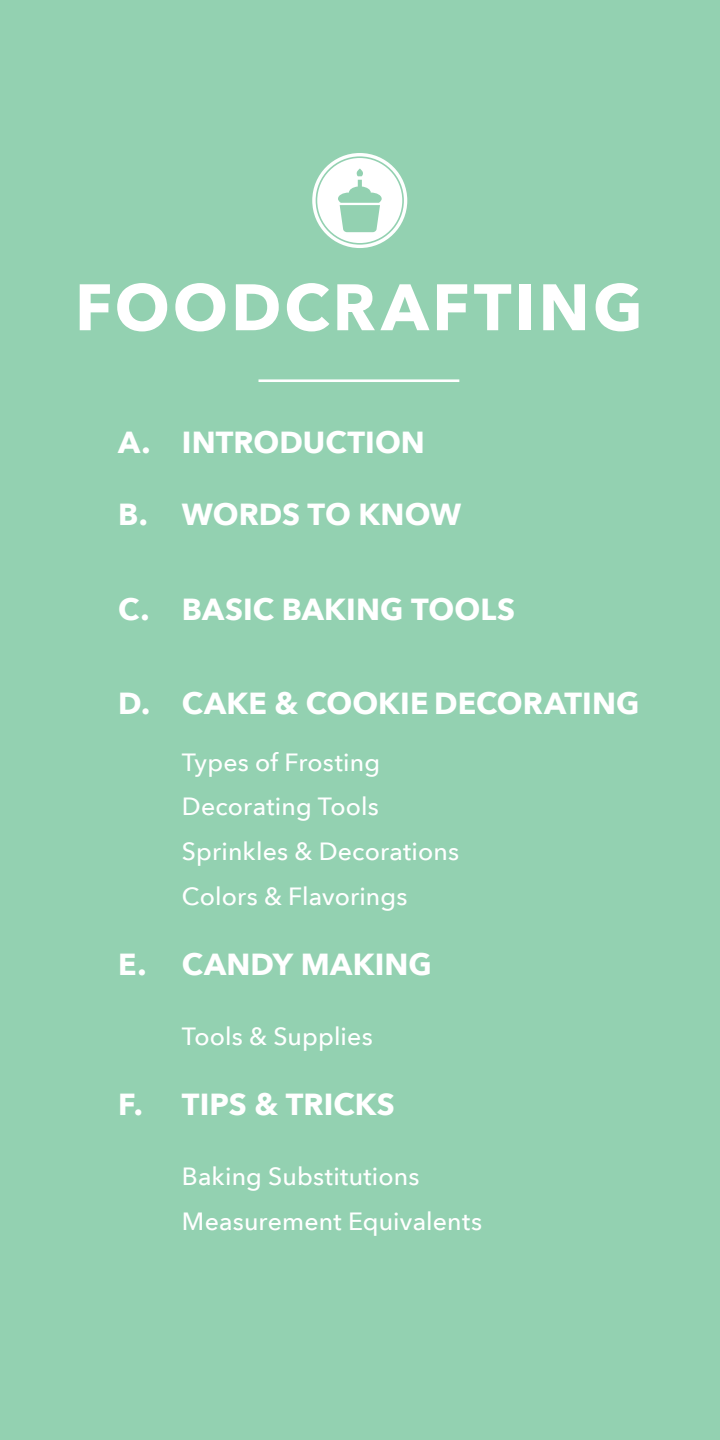
<style>
.page{position:relative;width:720px;height:1440px;background:#93d1b1}
.page>*{position:absolute;margin:0;border:0;box-sizing:border-box;transform-origin:0 0}
.t1{font:700 65px "Avenir Next LT Pro";letter-spacing:.05em;color:#fff}
.t2{font:700 30.5px "Avenir Next LT Pro";letter-spacing:.005em;color:#fff}
.t3{font:500 24.75px/44.8px "Avenir Next LT Pro";letter-spacing:.005em;color:#fff}
</style>
<div class="page">
<hr style="left:259px;top:379px;width:200px;height:3px;background:#fff">
<svg style="left:312px;top:153px;width:95px;height:95px"></svg>
<h1 class="t1" style="left:75px;top:268px;width:569px">FOODCRAFTING</h1>
<p class="t2" style="left:118px;top:424px;width:308px">A. INTRODUCTION</p>
<p class="t2" style="left:118px;top:496px;width:344px">B. WORDS TO KNOW</p>
<p class="t2" style="left:118px;top:591px;width:398px">C. BASIC BAKING TOOLS</p>
<p class="t2" style="left:118px;top:685px;width:523px">D. CAKE &amp; COOKIE DECORATING</p>
<p class="t3" style="left:182px;top:740px;width:279px">Types of Frosting<br>Decorating Tools<br>Sprinkles &amp; Decorations<br>Colors &amp; Flavorings</p>
<p class="t2" style="left:118px;top:946px;width:315px">E. CANDY MAKING</p>
<p class="t3" style="left:182px;top:1014px;width:192px">Tools &amp; Supplies</p>
<p class="t2" style="left:118px;top:1086px;width:278px">F. TIPS &amp; TRICKS</p>
<p class="t3" style="left:182px;top:1154px;width:302px">Baking Substitutions<br>Measurement Equivalents</p>
</div>
